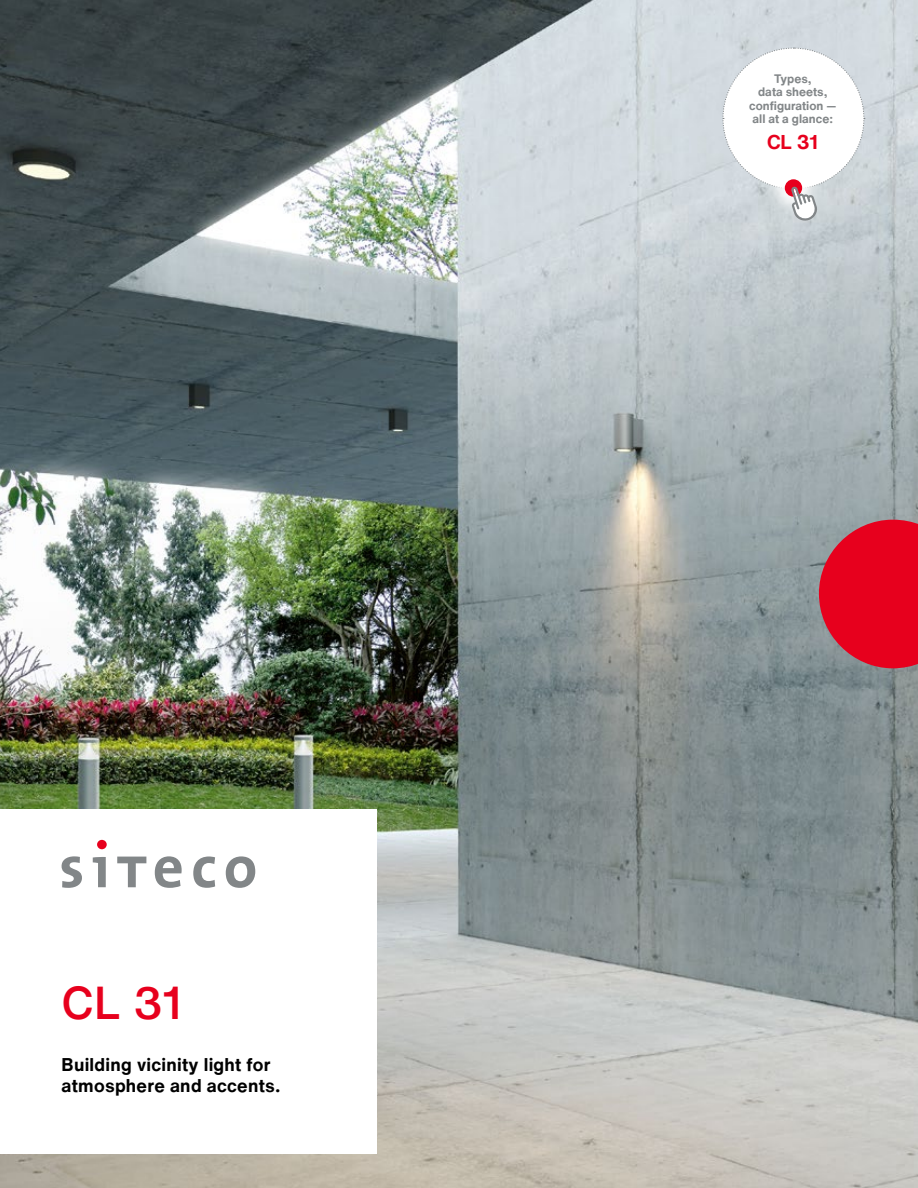
<style>
.page{position:relative;width:918px;height:1188px;background:#fff}
.page>*{position:absolute;margin:0;border:0;box-sizing:border-box;transform-origin:0 0}
.t1{font:500 45px "Helvetica Now Text";color:#e7001d}
.t2{font:700 19.5px "Helvetica Now Text";color:#e7001d}
.t3{font:700 18px/21.6px "Helvetica Now Text";letter-spacing:.015em;color:#000}
.t4{font:700 12px/13.5px "Helvetica Now Text";color:#828688;text-align:center}
</style>
<div class="page">
<img style="left:0;top:0;width:918px;height:1188px">
<svg style="left:722px;top:47px;width:143px;height:175px"></svg>
<svg style="left:819px;top:520px;width:99px;height:148px;background:#d71a32"></svg>
<div style="left:0;top:809px;width:376px;height:345px;background:#fff"></div>
<div style="left:97px;top:840px;width:10px;height:9px;background:#e7001d;border-radius:50%"></div>
<svg style="left:117px;top:857px;width:29px;height:30px"></svg>
<svg style="left:193px;top:857px;width:22px;height:31px"></svg>
<svg style="left:155px;top:856px;width:27px;height:32px"></svg>
<svg style="left:226px;top:856px;width:29px;height:32px"></svg>
<svg style="left:93px;top:857px;width:13px;height:30px"></svg>
<svg style="left:62px;top:856px;width:20px;height:32px"></svg>
<h1 class="t1" style="left:62px;top:969px;width:123px">CL 31</h1>
<p class="t3" style="left:62px;top:1053px;width:221px">Building vicinity light for atmosphere and accents.</p>
<p class="t4" style="left:749px;top:72px;width:89px">Types,<br>data sheets, configuration — all at a glance:</p>
<p class="t2" style="left:767px;top:127px;width:53px">CL 31</p>
</div>
